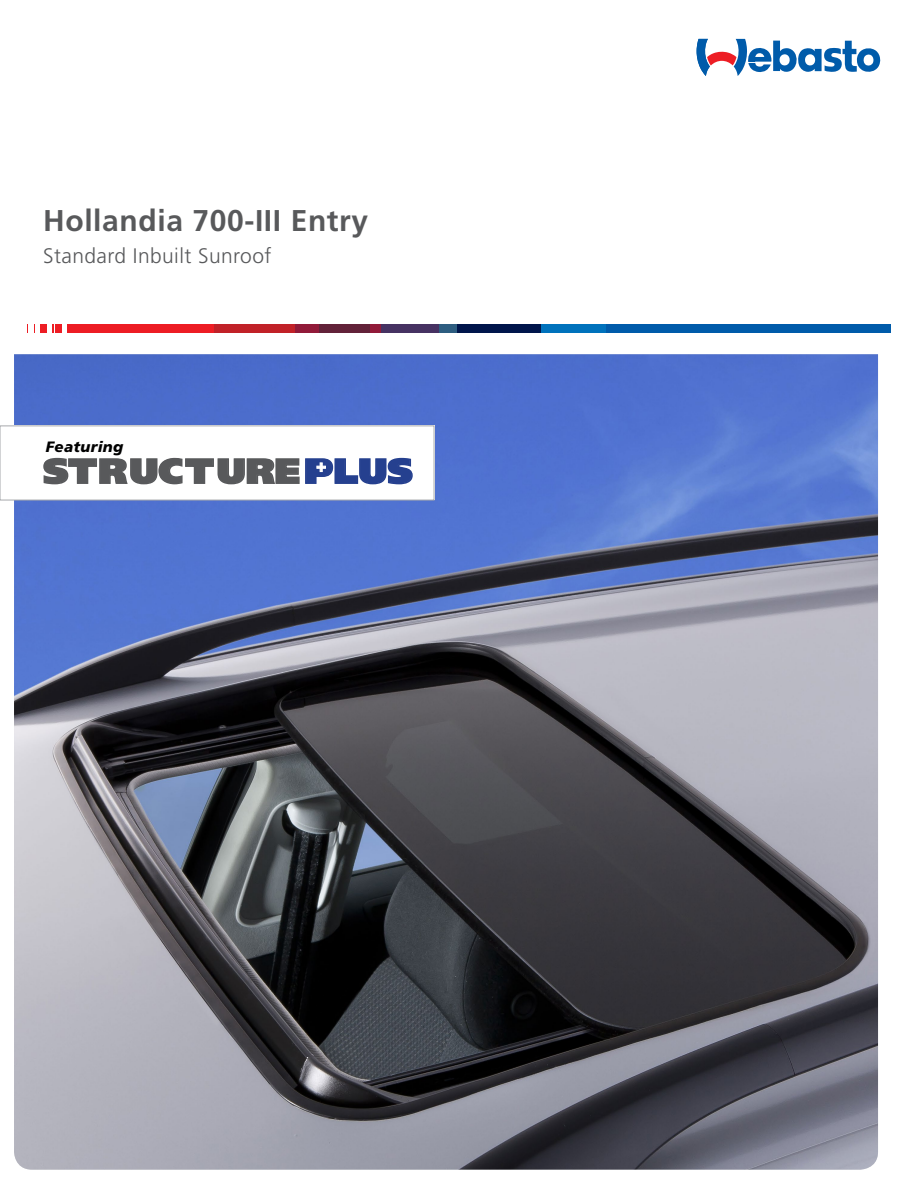
<style>
.page{position:relative;width:918px;height:1188px;background:#fff}
.page>*{position:absolute;margin:0;border:0;box-sizing:border-box;transform-origin:0 0}
.t1{font:900 34.5px "Frutiger";color:#58595b;scale:1.07 1}
.t2{font:700 30px "Frutiger";letter-spacing:.02em;color:#58595b}
.t3{font:300 21px "Frutiger";letter-spacing:.02em;color:#58595b}
.t4{font:italic 900 15px "Frutiger";letter-spacing:.02em;color:#000}
.s1{color:#25408f}
</style>
<div class="page">
<img style="left:14px;top:354px;width:864px;height:816px">
<div style="left:0;top:426px;width:434px;height:74px;background:#fff"></div>
<div style="left:0;top:426px;width:434px;height:74px;border:1px solid #a7a9ac"></div>
<svg style="left:43px;top:457px;width:370px;height:28px"></svg>
<svg style="left:697px;top:39px;width:183px;height:37px"></svg>
<div style="left:27px;top:324px;width:187px;height:9px;background:#ed1d24"></div>
<div style="left:214px;top:324px;width:81px;height:9px;background:#c12128"></div>
<div style="left:295px;top:324px;width:25px;height:9px;background:#911a39"></div>
<div style="left:320px;top:324px;width:50px;height:9px;background:#622239"></div>
<div style="left:370px;top:324px;width:11px;height:9px;background:#911a39"></div>
<div style="left:381px;top:324px;width:58px;height:9px;background:#463262"></div>
<div style="left:439px;top:324px;width:19px;height:9px;background:#2d5d80"></div>
<div style="left:458px;top:324px;width:83px;height:9px;background:#00154b"></div>
<div style="left:541px;top:324px;width:65px;height:9px;background:#0072bc"></div>
<div style="left:606px;top:324px;width:285px;height:9px;background:#005baa"></div>
<svg style="left:28px;top:324px;width:6px;height:9px"></svg>
<div style="left:35px;top:324px;width:5px;height:9px;background:#fff"></div>
<svg style="left:47px;top:324px;width:8px;height:9px"></svg>
<div style="left:62px;top:324px;width:5px;height:9px;background:#fff"></div>
<h2 class="t2" style="left:43px;top:203px;width:326px">Hollandia 700-III Entry</h2>
<p class="t3" style="left:43px;top:243px;width:230px">Standard Inbuilt Sunroof</p>
<p class="t4" style="left:46px;top:437px;width:79px">Featuring</p>
<h1 class="t1" style="left:43px;top:450px;width:347px">STRUCTURE<span class="s1">PLUS</span></h1>
</div>
